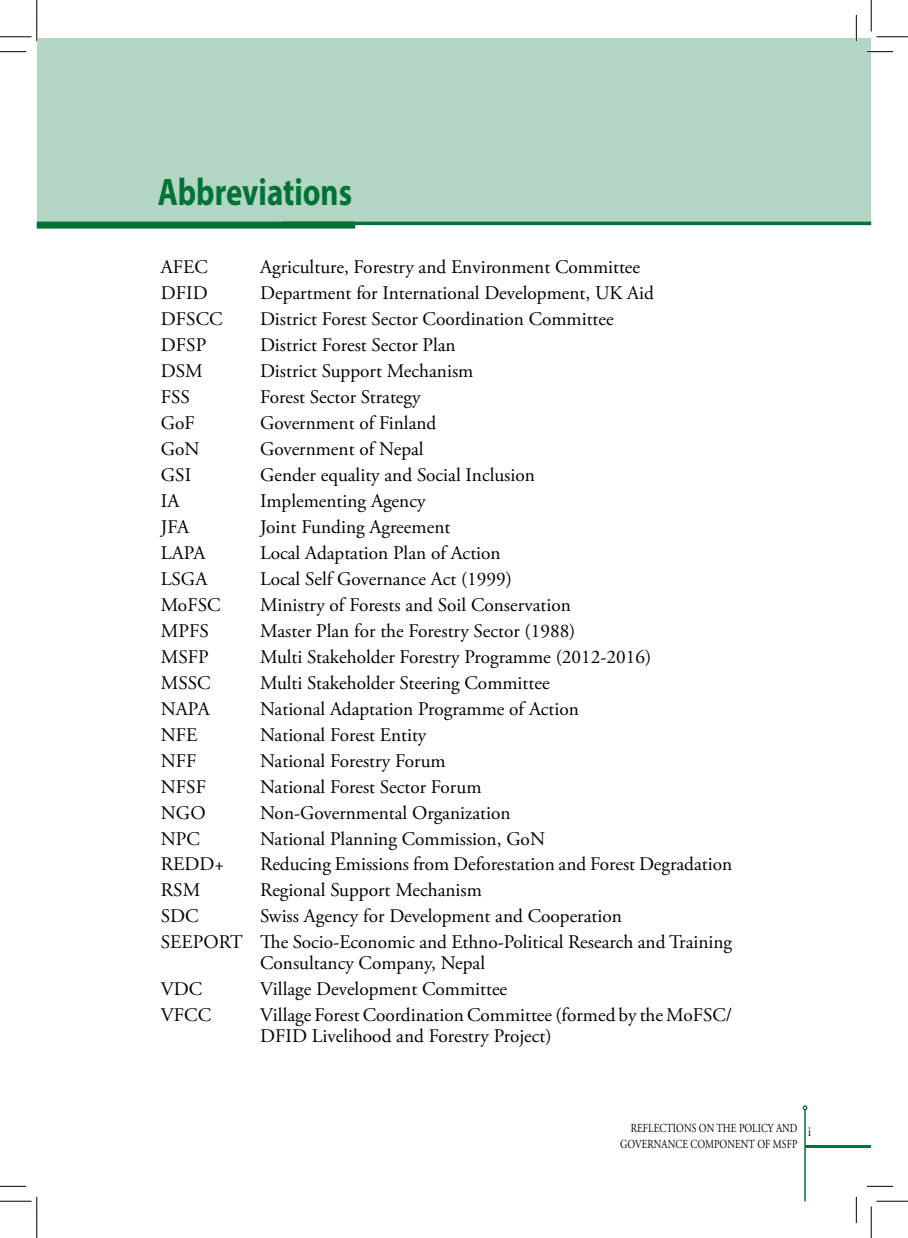
<style>
.page{position:relative;width:908px;height:1238px;background:#fff}
.page>*{position:absolute;margin:0;border:0;box-sizing:border-box;transform-origin:0 0}
.t1{font:700 38.5px "Myriad Pro";color:#007236;scale:.8 1}
.t2{font:19.25px/25.9px "Adobe Garamond Pro";color:#000;text-align:center}
.t3{font:14px "Adobe Garamond Pro";color:#000;scale:.8 1}
.t4{font:12.25px/15.8px "Adobe Garamond Pro";letter-spacing:.005em;color:#000;text-align:right;scale:.8 1}
</style>
<div class="page">
<div style="left:38px;top:38px;width:833px;height:184px;background:#b3d5c3"></div>
<div style="left:37px;top:221px;width:318px;height:7px;background:#007236"></div>
<hr style="left:282px;top:222px;width:589px;height:3px;background:#007236">
<hr style="left:804px;top:1109px;width:1px;height:92px;background:#007236">
<svg style="left:802px;top:1105px;width:5px;height:4px"></svg>
<hr style="left:805px;top:1145px;width:66px;height:2px;background:#007236">
<hr style="left:866px;top:51px;width:26px;height:2px;background:#fff">
<hr style="left:855px;top:15px;width:2px;height:26px;background:#fff">
<svg style="left:0;top:51px;width:26px;height:1px"></svg>
<svg style="left:866px;top:51px;width:26px;height:1px"></svg>
<svg style="left:0;top:1185px;width:26px;height:1px"></svg>
<svg style="left:867px;top:1185px;width:25px;height:1px"></svg>
<svg style="left:855px;top:15px;width:1px;height:26px"></svg>
<svg style="left:855px;top:1197px;width:1px;height:25px"></svg>
<hr style="left:0;top:36px;width:32px;height:1px;background:#000">
<hr style="left:876px;top:36px;width:31px;height:1px;background:#000">
<hr style="left:0;top:1200px;width:32px;height:1px;background:#000">
<hr style="left:876px;top:1200px;width:31px;height:1px;background:#000">
<hr style="left:36px;top:0;width:1px;height:32px;background:#000">
<hr style="left:36px;top:1206px;width:1px;height:31px;background:#000">
<hr style="left:870px;top:0;width:1px;height:32px;background:#000">
<hr style="left:870px;top:1206px;width:1px;height:31px;background:#000">
<h1 class="t1" style="left:158px;top:166px;width:244px">Abbreviations</h1>
<p class="t2" style="left:161px;top:254px;width:48px">AFEC</p>
<p class="t2" style="left:260px;top:254px;width:381px">Agriculture, Forestry and Environment Committee</p>
<p class="t2" style="left:161px;top:280px;width:48px">DFID</p>
<p class="t2" style="left:260px;top:280px;width:395px">Department for International Development, UK Aid</p>
<p class="t2" style="left:161px;top:306px;width:63px">DFSCC</p>
<p class="t2" style="left:260px;top:306px;width:355px">District Forest Sector Coordination Committee</p>
<p class="t2" style="left:161px;top:332px;width:47px">DFSP</p>
<p class="t2" style="left:260px;top:332px;width:197px">District Forest Sector Plan</p>
<p class="t2" style="left:161px;top:358px;width:43px">DSM</p>
<p class="t2" style="left:260px;top:358px;width:215px">District Support Mechanism</p>
<p class="t2" style="left:161px;top:384px;width:31px">FSS</p>
<p class="t2" style="left:260px;top:384px;width:162px">Forest Sector Strategy</p>
<p class="t2" style="left:161px;top:410px;width:35px">GoF</p>
<p class="t2" style="left:260px;top:410px;width:178px">Government of Finland</p>
<p class="t2" style="left:161px;top:436px;width:40px">GoN</p>
<p class="t2" style="left:260px;top:436px;width:165px">Government of Nepal</p>
<p class="t2" style="left:161px;top:462px;width:32px">GSI</p>
<p class="t2" style="left:260px;top:462px;width:276px">Gender equality and Social Inclusion</p>
<p class="t2" style="left:161px;top:488px;width:20px">IA</p>
<p class="t2" style="left:260px;top:488px;width:167px">Implementing Agency</p>
<p class="t2" style="left:161px;top:514px;width:30px">JFA</p>
<p class="t2" style="left:260px;top:514px;width:192px">Joint Funding Agreement</p>
<p class="t2" style="left:161px;top:540px;width:46px">LAPA</p>
<p class="t2" style="left:260px;top:540px;width:242px">Local Adaptation Plan of Action</p>
<p class="t2" style="left:161px;top:566px;width:48px">LSGA</p>
<p class="t2" style="left:260px;top:566px;width:253px">Local Self Governance Act (1999)</p>
<p class="t2" style="left:161px;top:592px;width:61px">MoFSC</p>
<p class="t2" style="left:260px;top:592px;width:312px">Ministry of Forests and Soil Conservation</p>
<p class="t2" style="left:161px;top:618px;width:49px">MPFS</p>
<p class="t2" style="left:260px;top:618px;width:317px">Master Plan for the Forestry Sector (1988)</p>
<p class="t2" style="left:161px;top:644px;width:49px">MSFP</p>
<p class="t2" style="left:260px;top:644px;width:392px">Multi Stakeholder Forestry Programme (2012-2016)</p>
<p class="t2" style="left:161px;top:670px;width:51px">MSSC</p>
<p class="t2" style="left:260px;top:670px;width:291px">Multi Stakeholder Steering Committee</p>
<p class="t2" style="left:161px;top:696px;width:50px">NAPA</p>
<p class="t2" style="left:260px;top:696px;width:320px">National Adaptation Programme of Action</p>
<p class="t2" style="left:161px;top:722px;width:38px">NFE</p>
<p class="t2" style="left:260px;top:722px;width:168px">National Forest Entity</p>
<p class="t2" style="left:161px;top:748px;width:37px">NFF</p>
<p class="t2" style="left:260px;top:748px;width:187px">National Forestry Forum</p>
<p class="t2" style="left:161px;top:774px;width:47px">NFSF</p>
<p class="t2" style="left:260px;top:774px;width:223px">National Forest Sector Forum</p>
<p class="t2" style="left:161px;top:800px;width:46px">NGO</p>
<p class="t2" style="left:260px;top:800px;width:252px">Non-Governmental Organization</p>
<p class="t2" style="left:161px;top:826px;width:41px">NPC</p>
<p class="t2" style="left:260px;top:826px;width:286px">National Planning Commission, GoN</p>
<p class="t2" style="left:161px;top:852px;width:65px">REDD+</p>
<p class="t2" style="left:260px;top:852px;width:473px">Reducing Emissions from Deforestation and Forest Degradation</p>
<p class="t2" style="left:161px;top:878px;width:41px">RSM</p>
<p class="t2" style="left:260px;top:878px;width:223px">Regional Support Mechanism</p>
<p class="t2" style="left:161px;top:904px;width:39px">SDC</p>
<p class="t2" style="left:161px;top:904px;width:572px">Swiss Agency for Development and Cooperation<br>SEEPORT The Socio-Economic and Ethno-Political Research and Training</p>
<p class="t2" style="left:260px;top:951px;width:226px">Consultancy Company, Nepal</p>
<p class="t2" style="left:161px;top:976px;width:43px">VDC</p>
<p class="t2" style="left:260px;top:976px;width:248px">Village Development Committee</p>
<p class="t2" style="left:161px;top:1002px;width:52px">VFCC</p>
<p class="t2" style="left:260px;top:1005px;width:473px;line-height:21px;text-align:left">Village Forest Coordination Committee (formed by the MoFSC/<br>DFID Livelihood and Forestry Project)</p>
<p class="t4" style="left:620px;top:1120px;width:223px">REFLECTIONS ON THE POLICY AND<br>GOVERNANCE COMPONENT OF MSFP</p>
<p class="t3" style="left:808px;top:1122px;width:5px">i</p>
</div>
